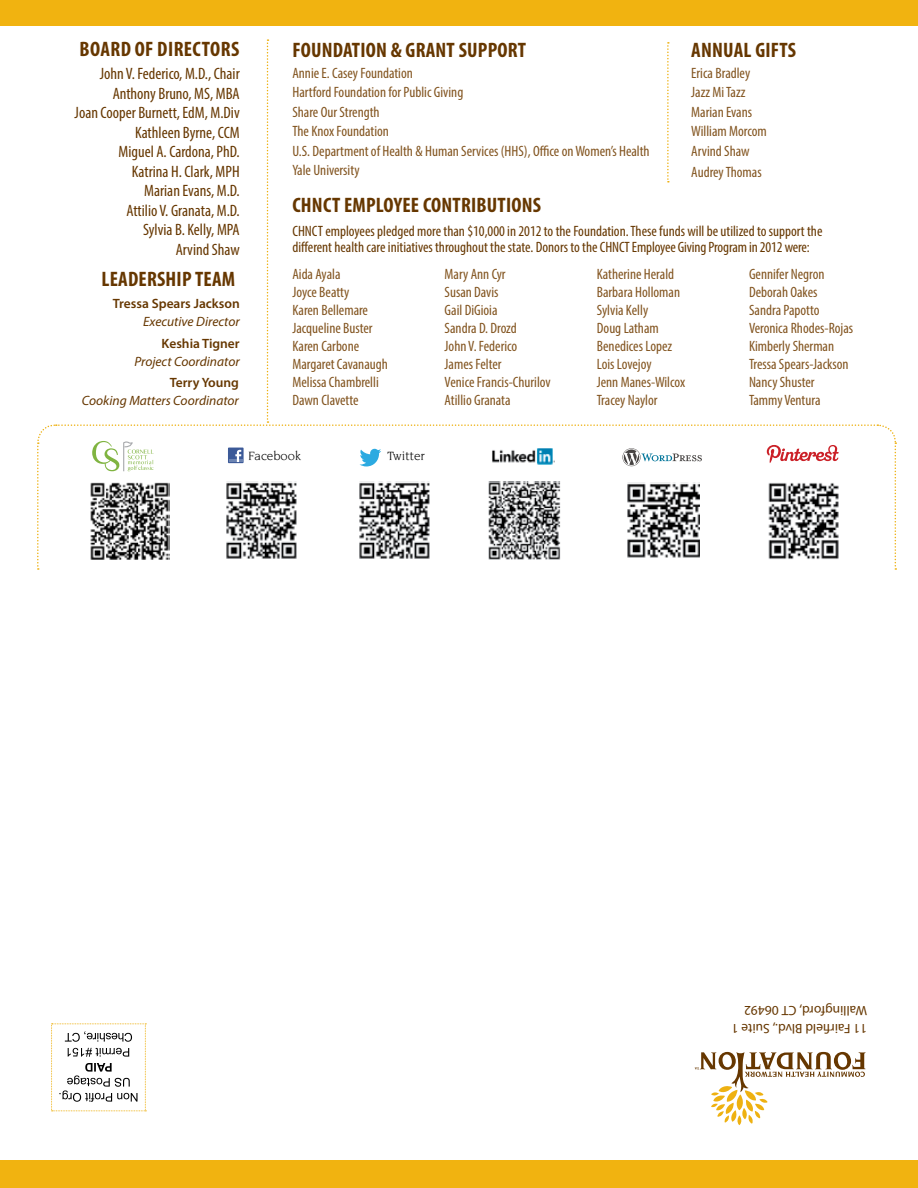
<style>
.page{position:relative;width:918px;height:1188px;background:#fff}
.page>*{position:absolute;margin:0;border:0;box-sizing:border-box;transform-origin:0 0}
.t1{font:700 condensed 21px "Myriad Pro";letter-spacing:.01em;color:#663700}
.t2{font:condensed 16.5px/19.5px "Myriad Pro";color:#663700;text-align:right}
.t3{font:condensed 15px/18px "Myriad Pro";color:#82541f}
.t4{font:condensed 15px/16.5px "Myriad Pro";color:#663700}
.t5{font:italic 13.5px "Myriad Pro";color:#663700}
.t6{font:13.5px/18px "Myriad Pro";color:#663700}
.t7{font:600 13.5px "Myriad Pro";color:#663700}
.t8{font:12.9px "Novarese";color:#000}
</style>
<div class="page">
<div style="left:0;top:1160px;width:918px;height:28px;background:#f1b310"></div>
<svg style="left:695px;top:1052px;width:171px;height:72px"></svg>
<div style="left:0;top:0;width:918px;height:26px;background:#f1b310"></div>
<svg style="left:37px;top:39px;width:860px;height:531px"></svg>
<svg style="left:51px;top:1023px;width:95px;height:88px"></svg>
<img style="left:90px;top:482px;width:79px;height:79px">
<h1 class="t1" style="left:80px;top:36px;width:161px">BOARD OF DIRECTORS</h1>
<p class="t2" style="left:75px;top:64px;width:167px">John V. Federico, M.D., Chair<br>Anthony Bruno, MS, MBA<br>Joan Cooper Burnett, EdM, M.Div<br>Kathleen Byrne, CCM<br>Miguel A. Cardona, PhD.<br>Katrina H. Clark, MPH<br>Marian Evans, M.D.<br>Attilio V. Granata, M.D.<br>Sylvia B. Kelly, MPA<br>Arvind Shaw</p>
<h1 class="t1" style="left:102px;top:266px;width:19px">LEADERS</h1>
<h1 class="t1" style="left:166px;top:266px;width:71px">HIP TEAM</h1>
<p class="t7" style="left:113px;top:295px;width:128px">Tressa Spears Jackson</p>
<p class="t5" style="left:143px;top:313px;width:98px">Executive Director</p>
<p class="t7" style="left:162px;top:335px;width:80px">Keshia Tigner</p>
<p class="t5" style="left:135px;top:354px;width:107px">Project Coordinator</p>
<p class="t7" style="left:170px;top:374px;width:71px">Terry Young</p>
<p class="t5" style="left:82px;top:392px;width:159px">Cooking Matters Coordinator</p>
<h1 class="t1" style="left:292px;top:37px;width:50px">FOUNDATIO</h1>
<h1 class="t1" style="left:376px;top:37px;width:132px">N &amp; GRANT SUPPORT</h1>
<p class="t3" style="left:292px;top:63px;width:359px;line-height:19.5px">Annie E. Casey Foundation<br>Hartford Foundation for Public Giving<br>Share Our Strength<br>The Knox Foundation<br>U.S. Department of Health &amp; Human Services (HHS), Office on Women’s Health<br>Yale University</p>
<h1 class="t1" style="left:292px;top:192px;width:249px">CHNCT EMPLOYEE CONTRI BUTIONS</h1>
<h1 class="t1" style="left:691px;top:37px;width:83px">ANNUAL GIFTS</h1>
<p class="t3" style="left:691px;top:63px;width:77px;line-height:19.5px">Erica Bradley<br>Jazz Mi Tazz<br>Marian Evans<br>William Morcom<br>Arvind Shaw</p>
<p class="t3" style="left:691px;top:163px;width:72px">Audrey Thomas</p>
<p class="t4" style="left:292px;top:222px;width:532px">CHNCT employees pledged more than $10,000 in 2012 to the Foundation. These funds will be utilized to support the different health care initiatives throughout the state. Donors to the CHNCT Employee Giving Program in 2012 were:</p>
<p class="t3" style="left:292px;top:265px;width:97px">Aida Ayala<br>Joyce Beatty<br>Karen Bellemare<br>Jacqueline Buster<br>Karen Carbone<br>Margaret Cavanaugh<br>Melissa Chambrelli<br>Dawn Clavette</p>
<p class="t3" style="left:445px;top:265px;width:108px">Mary Ann Cyr<br>Susan Davis<br>Gail DiGioia<br>Sandra D. Drozd<br>John V. Federico<br>James Felter<br>Venice Francis-Churilov<br>Atillio Granata</p>
<p class="t3" style="left:597px;top:265px;width:90px">Katherine Herald<br>Barbara Holloman<br>Sylvia Kelly<br>Doug Latham<br>Benedices Lopez<br>Lois Lovejoy<br>Jenn Manes-Wilcox<br>Tracey Naylor</p>
<p class="t3" style="left:749px;top:265px;width:106px">Gennifer Negron<br>Deborah Oakes<br>Sandra Papotto<br>Veronica Rhodes-Rojas<br>Kimberly Sherman<br>Tressa Spears-Jackson<br>Nancy Shuster<br>Tammy Ventura</p>
<p class="t8" style="left:248px;top:449px;width:54px">Facebook</p>
<p class="t8" style="left:387px;top:449px;width:39px">Twitter</p>
<p class="t6" style="left:867px;top:1037px;width:137px;rotate:-180deg">11 Fairfield Blvd., Suite 1<br>Wallingford, CT 06492</p>
</div>
